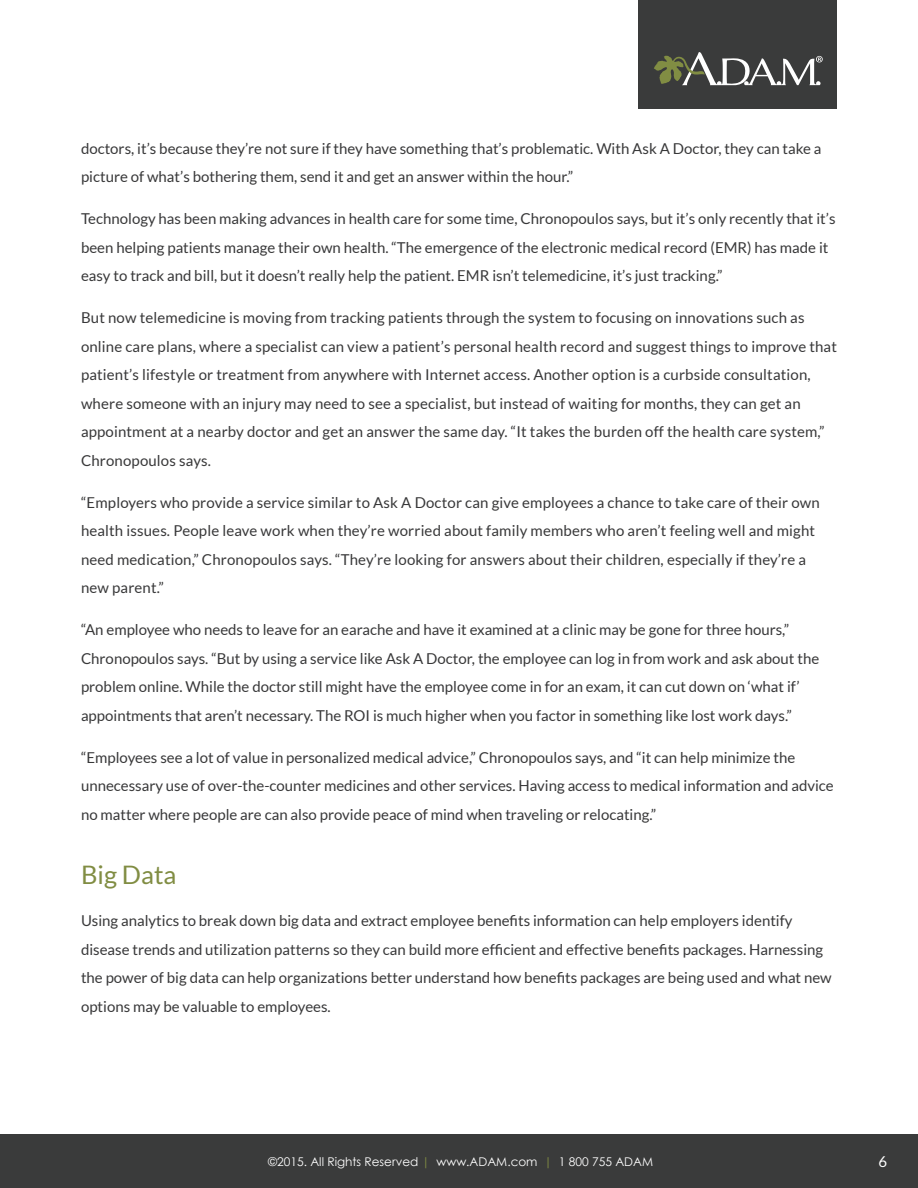
<style>
.page{position:relative;width:918px;height:1188px;background:#fff}
.page>*{position:absolute;margin:0;border:0;box-sizing:border-box;transform-origin:0 0}
.Heading_2{font:25.5px "Lato";color:#818d43}
.Body_Text{font:15px/28.5px "Lato";color:#383839}
.t1{font:15px "Lato";color:#fff}
.t2{font:12px "Century Gothic";color:#fff}
.s1{color:#818d43}
</style>
<div class="page">
<div style="left:0;top:1134px;width:918px;height:54px;background:#3a3b3b"></div>
<div style="left:639px;top:0;width:198px;height:109px;background:#3a3b3b"></div>
<svg style="left:654px;top:52px;width:169px;height:33px"></svg>
<p class="Body_Text" style="left:81px;top:134px;width:742px">doctors, it’s because they’re not sure if they have something that’s problematic. With Ask A Doctor, they can take a picture of what’s bothering them, send it and get an answer within the hour.”</p>
<p class="Body_Text" style="left:81px;top:205px;width:756px">Technology has been making advances in health care for some time, Chronopoulos says, but it’s only recently that it’s been helping patients manage their own health. “The emergence of the electronic medical record (EMR) has made it easy to track and bill, but it doesn’t really help the patient. EMR isn’t telemedicine, it’s just tracking.”</p>
<p class="Body_Text" style="left:81px;top:304px;width:758px">But now telemedicine is moving from tracking patients through the system to focusing on innovations such as online care plans, where a specialist can view a patient’s personal health record and suggest things to improve that patient’s lifestyle or treatment from anywhere with Internet access. Another option is a curbside consultation, where someone with an injury may need to see a specialist, but instead of waiting for months, they can get an appointment at a nearby doctor and get an answer the same day. “It takes the burden off the health care system,” Chronopoulos says.</p>
<p class="Body_Text" style="left:81px;top:488px;width:740px">“Employers who provide a service similar to Ask A Doctor can give employees a chance to take care of their own health issues. People leave work when they’re worried about family members who aren’t feeling well and might need medication,” Chronopoulos says. “They’re looking for answers about their children, especially if they’re a new parent.”</p>
<p class="Body_Text" style="left:81px;top:616px;width:740px">“An employee who needs to leave for an earache and have it examined at a clinic may be gone for three hours,” Chronopoulos says. “But by using a service like Ask A Doctor, the employee can log in from work and ask about the problem online. While the doctor still might have the employee come in for an exam, it can cut down on ‘what if’ appointments that aren’t necessary. The ROI is much higher when you factor in something like lost work days.”</p>
<p class="Body_Text" style="left:81px;top:743px;width:754px">“Employees see a lot of value in personalized medical advice,” Chronopoulos says, and “it can help minimize the unnecessary use of over-the-counter medicines and other services. Having access to medical information and advice no matter where people are can also provide peace of mind when traveling or relocating.”</p>
<p class="Heading_2" style="left:81px;top:861px;width:97px">Big Data</p>
<p class="Body_Text" style="left:81px;top:906px;width:752px">Using analytics to break down big data and extract employee benefits information can help employers identify disease trends and utilization patterns so they can build more efficient and effective benefits packages. Harnessing the power of big data can help organizations better understand how benefits packages are being used and what new options may be valuable to employees.</p>
<p class="t2" style="left:268px;top:1153px;width:386px">©2015. All Rights Reserved <span class="s1">|</span> www.ADAM.com <span class="s1">|</span> 1 800 755 ADAM</p>
<p class="t1" style="left:879px;top:1153px;width:10px">6</p>
</div>
